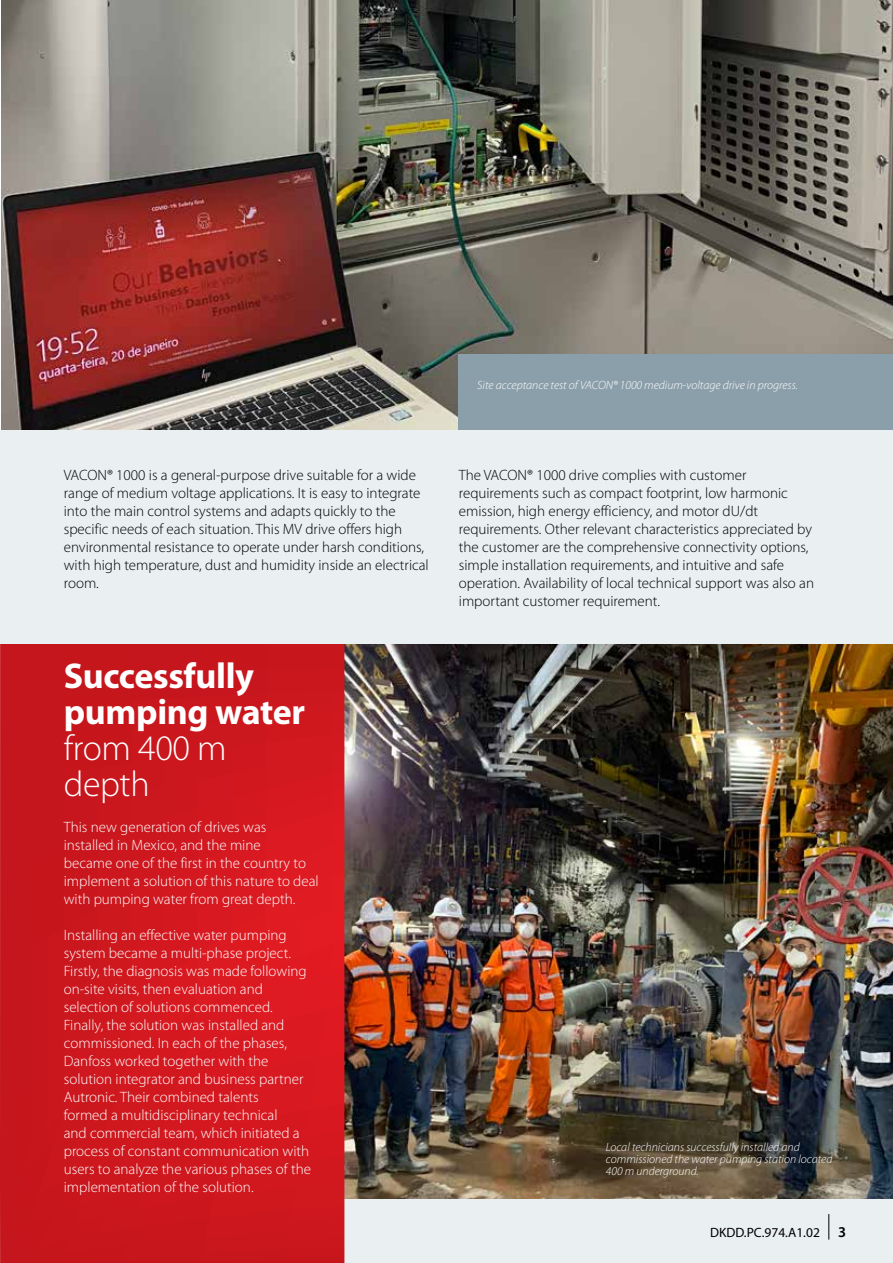
<style>
.page{position:relative;width:893px;height:1263px;background:#fff}
.page>*{position:absolute;margin:0;border:0;box-sizing:border-box;transform-origin:0 0}
.t1{font:700 36px/36px "Myriad Pro";letter-spacing:-.01em;color:#fff}
.t2{font:300 36px/36px "Myriad Pro";letter-spacing:-.01em;color:#fff}
.t3{font:300 15px/18px "Myriad Pro";color:#000}
.t4{font:300 15px/18px "Myriad Pro";color:#fff}
.t5{font:13.5px "Myriad Pro";color:#000}
.t6{font:italic 300 12px/12px "Myriad Pro";color:#fff}
.s1{font-weight:600;font-size:15px}
</style>
<div class="page">
<img style="left:344px;top:644px;width:549px;height:555px">
<img style="left:1px;top:0;width:892px;height:431px">
<div style="left:344px;top:1199px;width:549px;height:64px;background:#eaeff2"></div>
<svg style="left:0;top:644px;width:344px;height:619px;background:#ce171e"></svg>
<div style="left:459px;top:354px;width:434px;height:77px;background:#8b9faa"></div>
<div style="left:0;top:431px;width:893px;height:213px;background:#eaeff2"></div>
<svg style="left:828px;top:1214px;width:1px;height:25px"></svg>
<p class="t6" style="left:477px;top:380px;width:322px">Site acceptance test of VACON® 1000 medium-voltage drive in progress.</p>
<p class="t3" style="left:64px;top:466px;width:367px">VACON® 1000 is a general-purpose drive suitable for a wide range of medium voltage applications. It is easy to integrate into the main control systems and adapts quickly to the specific needs of each situation. This MV drive offers high environmental resistance to operate under harsh conditions, with high temperature, dust and humidity inside an electrical room.</p>
<p class="t3" style="left:459px;top:466px;width:357px">The VACON® 1000 drive complies with customer requirements such as compact footprint, low harmonic emission, high energy efficiency, and motor dU/dt requirements. Other relevant characteristics appreciated by the customer are the comprehensive connectivity options, simple installation requirements, and intuitive and safe operation. Availability of local technical support was also an important customer requirement.</p>
<h1 class="t1" style="left:64px;top:659px;width:243px">Successfully pumping water</h1>
<h1 class="t2" style="left:64px;top:731px;width:165px">from 400 m depth</h1>
<p class="t4" style="left:64px;top:818px;width:256px">This new generation of drives was installed in Mexico, and the mine<br>became one of the first in the country to implement a solution of this nature to deal with pumping water from great depth.</p>
<p class="t4" style="left:64px;top:926px;width:249px">Installing an effective water pumping system became a multi-phase project.<br>Firstly, the diagnosis was made following on-site visits, then evaluation and selection of solutions commenced.<br>Finally, the solution was installed and commissioned. In each of the phases, Danfoss worked together with the solution integrator and business partner Autronic. Their combined talents<br>formed a multidisciplinary technical<br>and commercial team, which initiated a process of constant communication with users to analyze the various phases of the implementation of the solution.</p>
<p class="t6" style="left:606px;top:1141px;width:228px">Local technicians successfully installed and commissioned the water pumping station located<br>400 m underground.</p>
<p class="t5" style="left:710px;top:1225px;width:137px">DKDD.PC.974.A1.02 <span class="s1">3</span></p>
</div>
